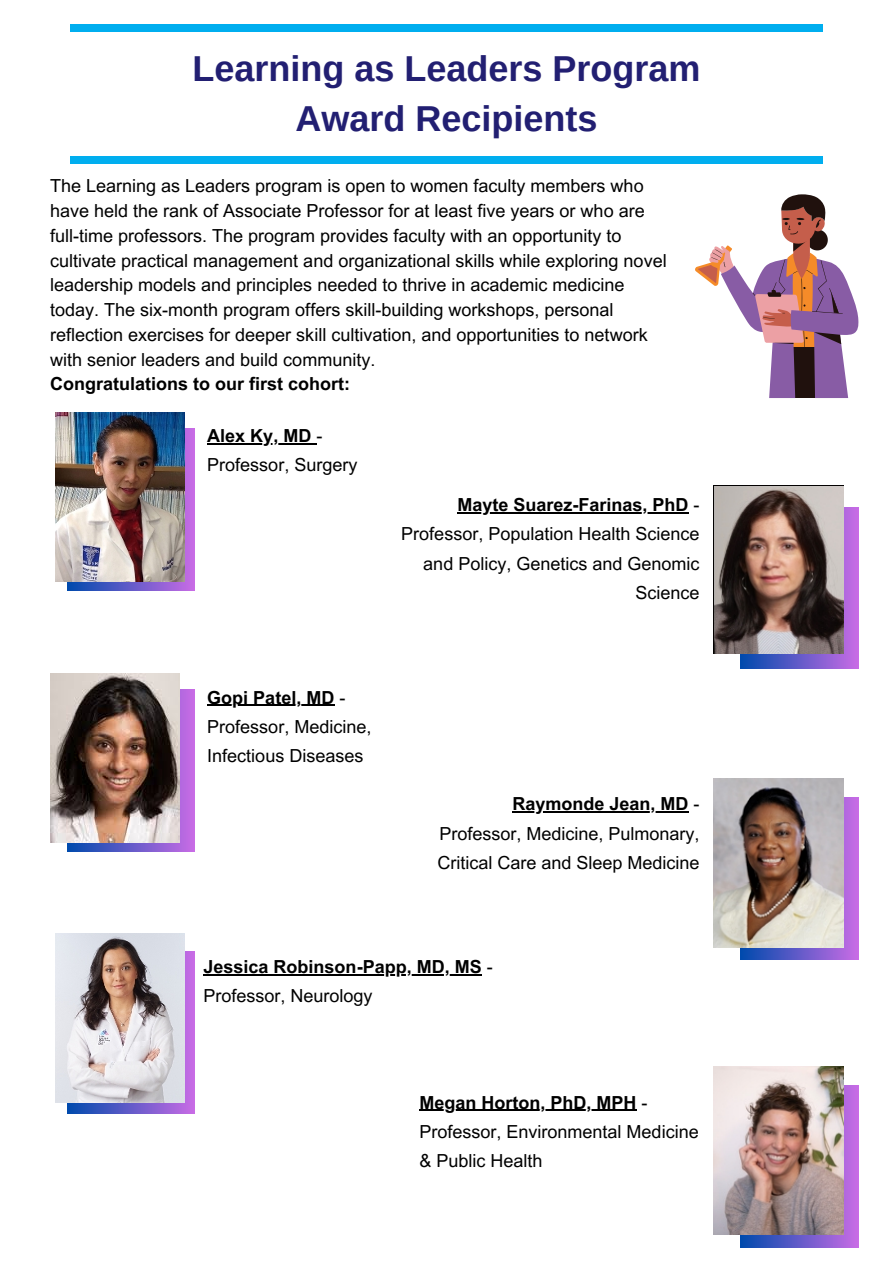
<style>
.page{position:relative;width:893px;height:1264px;background:#fff}
.page>*{position:absolute;margin:0;border:0;box-sizing:border-box;transform-origin:0 0}
.t1{font:700 36px/50.7px "Arimo";color:#221f72;text-align:center}
.t2{font:18px/29.2px "Arial MT Pro";color:#000}
.t3{font:700 18px/29.2px "Arial MT Pro";color:#000}
.s1{font-weight:700}
.s2{font-weight:400}
</style>
<div class="page">
<div style="left:70px;top:25px;width:753px;height:7px;background:#00aeef"></div>
<div style="left:70px;top:156px;width:753px;height:8px;background:#00aeef"></div>
<div style="left:67px;top:428px;width:127px;height:163px;background:linear-gradient(to right,#004aad,#c76ce5)"></div>
<img style="left:55px;top:412px;width:130px;height:169px">
<svg style="left:67px;top:689px;width:127px;height:162px;background:#a56dd8"></svg>
<img style="left:50px;top:673px;width:129px;height:169px">
<svg style="left:740px;top:797px;width:118px;height:162px;background:#9e6bd7"></svg>
<img style="left:713px;top:778px;width:130px;height:169px">
<div style="left:67px;top:951px;width:127px;height:162px;background:linear-gradient(to right,#004aad,#c76ce5)"></div>
<img style="left:55px;top:933px;width:130px;height:169px">
<div style="left:740px;top:507px;width:118px;height:162px;background:linear-gradient(to right,#004aac,#c66be5)"></div>
<img style="left:713px;top:485px;width:130px;height:169px">
<div style="left:740px;top:1085px;width:118px;height:161px;background:linear-gradient(to right,#004aac,#c66be5)"></div>
<img style="left:713px;top:1066px;width:130px;height:168px">
<svg style="left:695px;top:194px;width:163px;height:204px"></svg>
<hr style="left:419px;top:1109px;width:217px;height:1px;background:#000">
<hr style="left:207px;top:443px;width:104px;height:1px;background:#000">
<hr style="left:207px;top:704px;width:127px;height:1px;background:#000">
<hr style="left:512px;top:811px;width:176px;height:1px;background:#000">
<hr style="left:213px;top:974px;width:268px;height:1px;background:#000">
<hr style="left:457px;top:512px;width:231px;height:1px;background:#000">
<h1 class="t1" style="left:192px;top:43px;width:509px">Learning as Leaders Program<br>Award Recipients</h1>
<p class="t2" style="left:50px;top:176px;width:618px;line-height:24.8px">The Learning as Leaders program is open to women faculty members who have held the rank of Associate Professor for at least five years or who are full-time professors. The program provides faculty with an opportunity to cultivate practical management and organizational skills while exploring novel leadership models and principles needed to thrive in academic medicine today. The six-month program offers skill-building workshops, personal reflection exercises for deeper skill cultivation, and opportunities to network with senior leaders and build community.</p>
<p class="t3" style="left:50px;top:372px;width:302px">Congratulations to our first cohort:</p>
<p class="t2" style="left:207px;top:423px;width:152px"><span class="s1">Alex Ky, MD</span> -<br>Professor, Surgery</p>
<p class="t2" style="left:401px;top:492px;width:300px;text-align:right"><span class="s1">Mayte Suarez-Farinas, PhD</span> -<br>Professor, Population Health Science and Policy, Genetics and Genomic<br>Science</p>
<p class="t2" style="left:207px;top:685px;width:166px"><span class="s1">Gopi Patel, MD</span> -<br>Professor, Medicine,<br>Infectious Diseases</p>
<p class="t2" style="left:437px;top:791px;width:264px;text-align:justify;text-indent:75px"><span class="s1">Raymonde Jean, MD</span> - Professor, Medicine, Pulmonary, Critical Care and Sleep Medicine</p>
<p class="t3" style="left:203px;top:954px;width:291px">Jessica Robinson-Papp, MD, MS <span class="s2">-<br>Professor, Neurology</span></p>
<p class="t2" style="left:419px;top:1089px;width:281px"><span class="s1">Megan Horton, PhD, MPH</span> -<br>Professor, Environmental Medicine &amp; Public Health</p>
</div>
